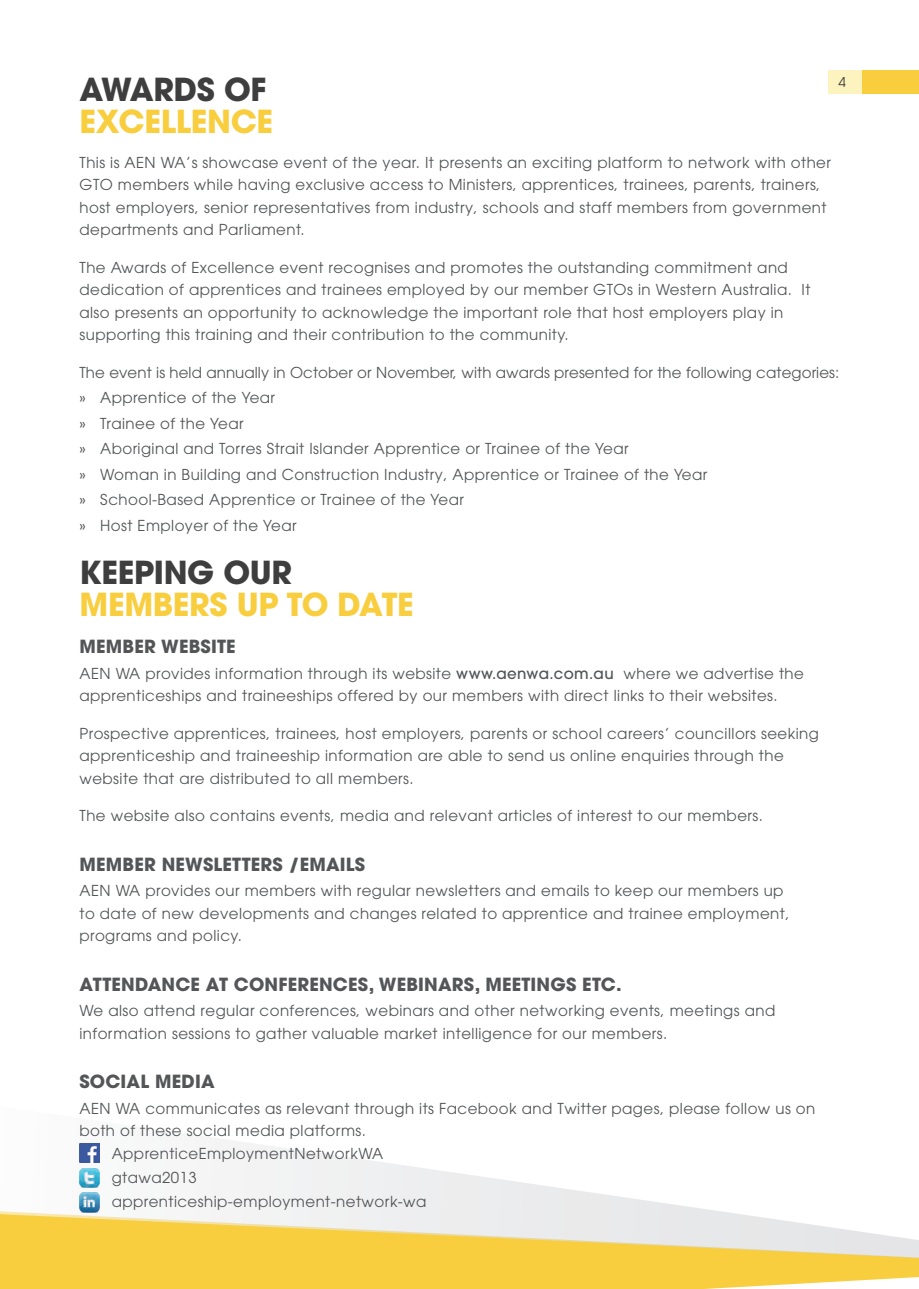
<style>
.page{position:relative;width:919px;height:1289px;background:#fff}
.page>*{position:absolute;margin:0;border:0;box-sizing:border-box;transform-origin:0 0}
.t1{font:700 31.5px "ITC Avant Garde Pro";letter-spacing:-.01em;color:#f8ce3f}
.t2{font:700 31.5px "ITC Avant Garde Pro";letter-spacing:-.01em;color:#3e3e3f}
.t3{font:700 18px "ITC Avant Garde Pro";letter-spacing:.01em;color:#545557}
.t4{font:15px/22.5px "ITC Avant Garde Pro";letter-spacing:.03em;color:#545557}
.t5{font:13.5px "ITC Avant Garde Pro";color:#3e3e3f}
.s1{font-weight:500}
</style>
<div class="page">
<div style="left:0;top:1266px;width:918px;height:22px;background:#f8ce3f"></div>
<svg style="left:0;top:1138px;width:918px;height:128px"></svg>
<div style="left:861px;top:70px;width:57px;height:24px;background:#f8ce3f"></div>
<div style="left:828px;top:70px;width:33px;height:24px;background:#fdf3be"></div>
<img style="left:79px;top:1143px;width:20px;height:19px">
<img style="left:79px;top:1168px;width:20px;height:19px">
<img style="left:79px;top:1192px;width:20px;height:20px">
<p class="t5" style="left:838px;top:74px;width:9px">4</p>
<h1 class="t2" style="left:79px;top:69px;width:188px">AWARDS OF</h1>
<h1 class="t1" style="left:79px;top:101px;width:195px">EXCELLENCE</h1>
<p class="t4" style="left:79px;top:151px;width:753px">This is AEN WA’s showcase event of the year. It presents an exciting platform to network with other GTO members while having exclusive access to Ministers, apprentices, trainees, parents, trainers, host employers, senior representatives from industry, schools and staff members from government departments and Parliament.</p>
<p class="t4" style="left:79px;top:256px;width:732px">The Awards of Excellence event recognises and promotes the outstanding commitment and dedication of apprentices and trainees employed by our member GTOs in Western Australia. It also presents an opportunity to acknowledge the important role that host employers play in supporting this training and their contribution to the community.</p>
<p class="t4" style="left:79px;top:359px;width:761px;line-height:25.5px">The event is held annually in October or November, with awards presented for the following categories: » Apprentice of the Year<br>» Trainee of the Year<br>» Aboriginal and Torres Strait Islander Apprentice or Trainee of the Year<br>» Woman in Building and Construction Industry, Apprentice or Trainee of the Year<br>» School-Based Apprentice or Trainee of the Year<br>» Host Employer of the Year</p>
<h1 class="t2" style="left:79px;top:551px;width:214px">KEEPING OUR</h1>
<h1 class="t1" style="left:79px;top:583px;width:336px">MEMBERS UP TO DATE</h1>
<p class="t3" style="left:79px;top:634px;width:158px">MEMBER WEBSITE</p>
<p class="t4" style="left:79px;top:661px;width:725px">AEN WA provides information through its website <span class="s1">www.aenwa.com.au</span> where we advertise the apprenticeships and traineeships offered by our members with direct links to their websites.</p>
<p class="t4" style="left:79px;top:721px;width:741px">Prospective apprentices, trainees, host employers, parents or school careers’ councillors seeking apprenticeship and traineeship information are able to send us online enquiries through the website that are distributed to all members.</p>
<p class="t4" style="left:79px;top:804px;width:685px">The website also contains events, media and relevant articles of interest to our members.</p>
<p class="t3" style="left:79px;top:852px;width:287px">MEMBER NEWSLETTERS /EMAILS</p>
<p class="t4" style="left:79px;top:879px;width:711px">AEN WA provides our members with regular newsletters and emails to keep our members up to date of new developments and changes related to apprentice and trainee employment, programs and policy.</p>
<p class="t3" style="left:79px;top:972px;width:543px">ATTENDANCE AT CONFERENCES, WEBINARS, MEETINGS ETC.</p>
<p class="t4" style="left:79px;top:999px;width:697px">We also attend regular conferences, webinars and other networking events, meetings and information sessions to gather valuable market intelligence for our members.</p>
<p class="t3" style="left:79px;top:1069px;width:137px">SOCIAL MEDIA</p>
<p class="t4" style="left:79px;top:1096px;width:737px">AEN WA communicates as relevant through its Facebook and Twitter pages, please follow us on</p>
<p class="t4" style="left:79px;top:1119px;width:288px">both of these social media platforms.</p>
<p class="t4" style="left:112px;top:1141px;width:273px">ApprenticeEmploymentNetworkWA</p>
<p class="t4" style="left:112px;top:1165px;width:316px;line-height:24px">gtawa2013 apprenticeship-employment-network-wa</p>
</div>
